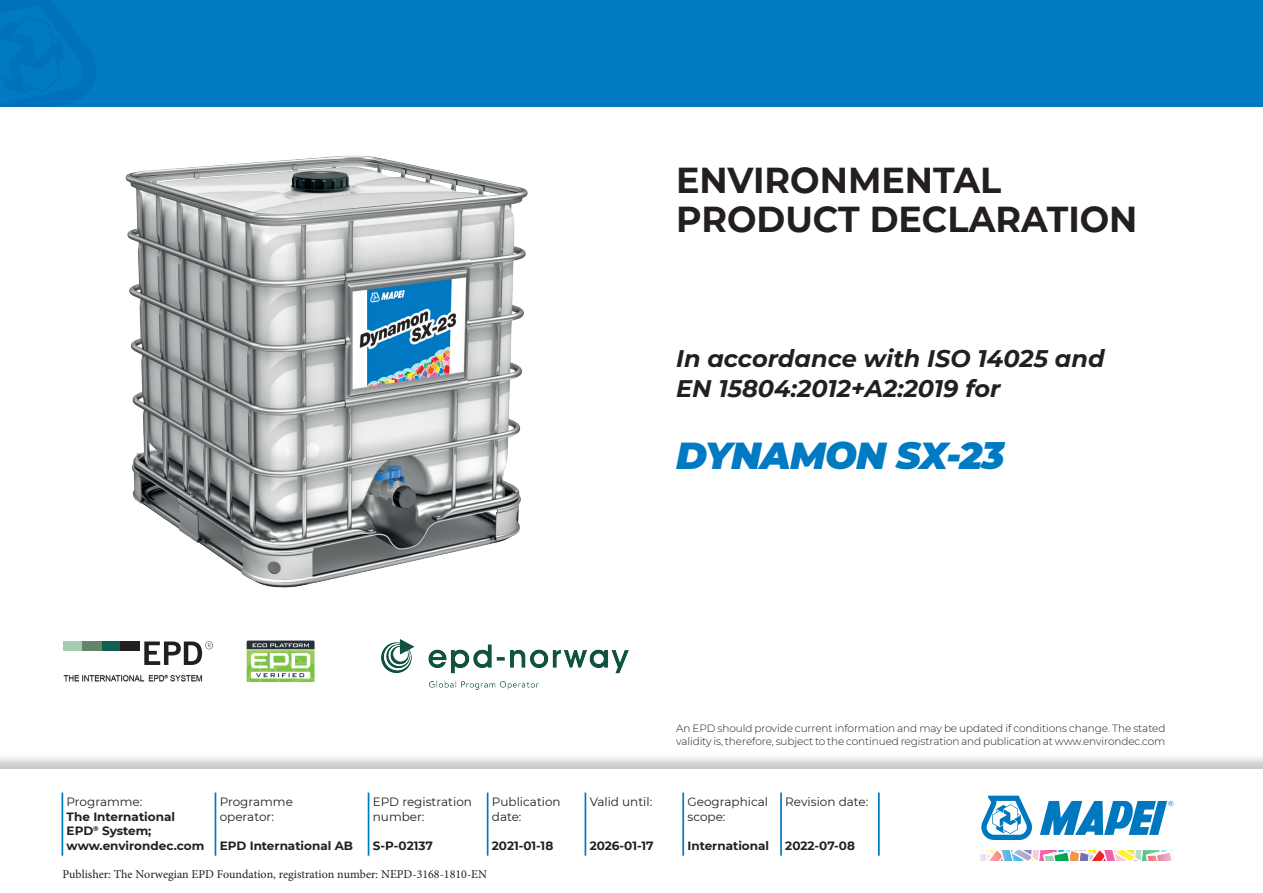
<style>
.page{position:relative;width:1263px;height:893px;background:#fff}
.page>*{position:absolute;margin:0;border:0;box-sizing:border-box;transform-origin:0 0}
.t1{font:italic 900 37.5px "Montserrat";letter-spacing:-.02em;color:#007ac2}
.t2{font:700 36px/39px "Montserrat";color:#231f20}
.t3{font:italic 700 24px/30px "Montserrat";color:#231f20}
.t4{font:700 12px/14.4px "Montserrat";color:#231f20}
.t5{font:12px/14.4px "Montserrat";color:#231f20}
.t6{font:12px "Minion Pro";color:#231f20}
.t7{font:300 10.5px/12.6px "Montserrat";letter-spacing:-.01em;color:#231f20}
</style>
<div class="page">
<div style="left:0;top:0;width:1263px;height:106px;background:#007ac2"></div>
<div style="left:0;top:753px;width:1263px;height:140px;background:#231f20;opacity:.25"></div>
<div style="left:0;top:770px;width:1263px;height:123px;background:#fff"></div>
<hr style="left:62px;top:793px;width:1px;height:63px;background:#007ac2">
<hr style="left:215px;top:793px;width:1px;height:63px;background:#007ac2">
<hr style="left:368px;top:793px;width:1px;height:63px;background:#007ac2">
<hr style="left:487px;top:793px;width:1px;height:63px;background:#007ac2">
<hr style="left:585px;top:793px;width:1px;height:63px;background:#007ac2">
<hr style="left:682px;top:793px;width:2px;height:63px;background:#007ac2">
<hr style="left:780px;top:793px;width:2px;height:63px;background:#007ac2">
<hr style="left:878px;top:793px;width:2px;height:63px;background:#007ac2">
<img style="left:65px;top:106px;width:525px;height:481px">
<img style="left:63px;top:674px;width:140px;height:8px">
<div style="left:101px;top:642px;width:19px;height:9px;background:#125f51"></div>
<div style="left:82px;top:642px;width:19px;height:9px;background:#65856b"></div>
<div style="left:63px;top:642px;width:19px;height:9px;background:#a5cbb2"></div>
<div style="left:120px;top:642px;width:19px;height:9px;background:#231f20"></div>
<svg style="left:144px;top:641px;width:69px;height:24px"></svg>
<svg style="left:981px;top:850px;width:192px;height:11px"></svg>
<svg style="left:981px;top:796px;width:51px;height:44px"></svg>
<svg style="left:1040px;top:801px;width:133px;height:34px"></svg>
<img style="left:246px;top:640px;width:69px;height:43px">
<img style="left:382px;top:639px;width:247px;height:50px">
<h2 class="t2" style="left:676px;top:158px;width:463px">ENVIRONMENTAL<br>PRODUCT DECLARATION</h2>
<h3 class="t3" style="left:676px;top:342px;width:430px">In accordance with ISO 14025 and<br>EN 15804:2012+A2:2019 for</h3>
<h1 class="t1" style="left:676px;top:427px;width:330px">DYNAMON SX-23</h1>
<p class="t5" style="left:67px;top:794px;width:77px">Programme:</p>
<p class="t4" style="left:67px;top:809px;width:139px">The International<br>EPD<sup>®</sup> System; www.environdec.com</p>
<p class="t5" style="left:220px;top:794px;width:75px">Programme operator:</p>
<p class="t4" style="left:220px;top:837px;width:135px">EPD International AB</p>
<p class="t5" style="left:373px;top:794px;width:101px">EPD registration number:</p>
<p class="t4" style="left:373px;top:837px;width:62px">S-P-02137</p>
<p class="t5" style="left:492px;top:794px;width:70px">Publication date:</p>
<p class="t4" style="left:492px;top:837px;width:63px">2021-01-18</p>
<p class="t6" style="left:62px;top:866px;width:426px">Publisher: The Norwegian EPD Foundation, registration number: NEPD-3168-1810-EN</p>
<p class="t5" style="left:590px;top:794px;width:64px">Valid until:</p>
<p class="t4" style="left:590px;top:837px;width:65px">2026-01-17</p>
<p class="t7" style="left:676px;top:722px;width:491px">An EPD should provide current information and may be updated if conditions change. The stated validity is, therefore, subject to the continued registration and publication at www.environdec.com</p>
<p class="t5" style="left:687px;top:794px;width:82px">Geographical scope:</p>
<p class="t4" style="left:687px;top:837px;width:83px">International</p>
<p class="t5" style="left:785px;top:794px;width:85px">Revision date:</p>
<p class="t4" style="left:785px;top:837px;width:71px">2022-07-08</p>
</div>
